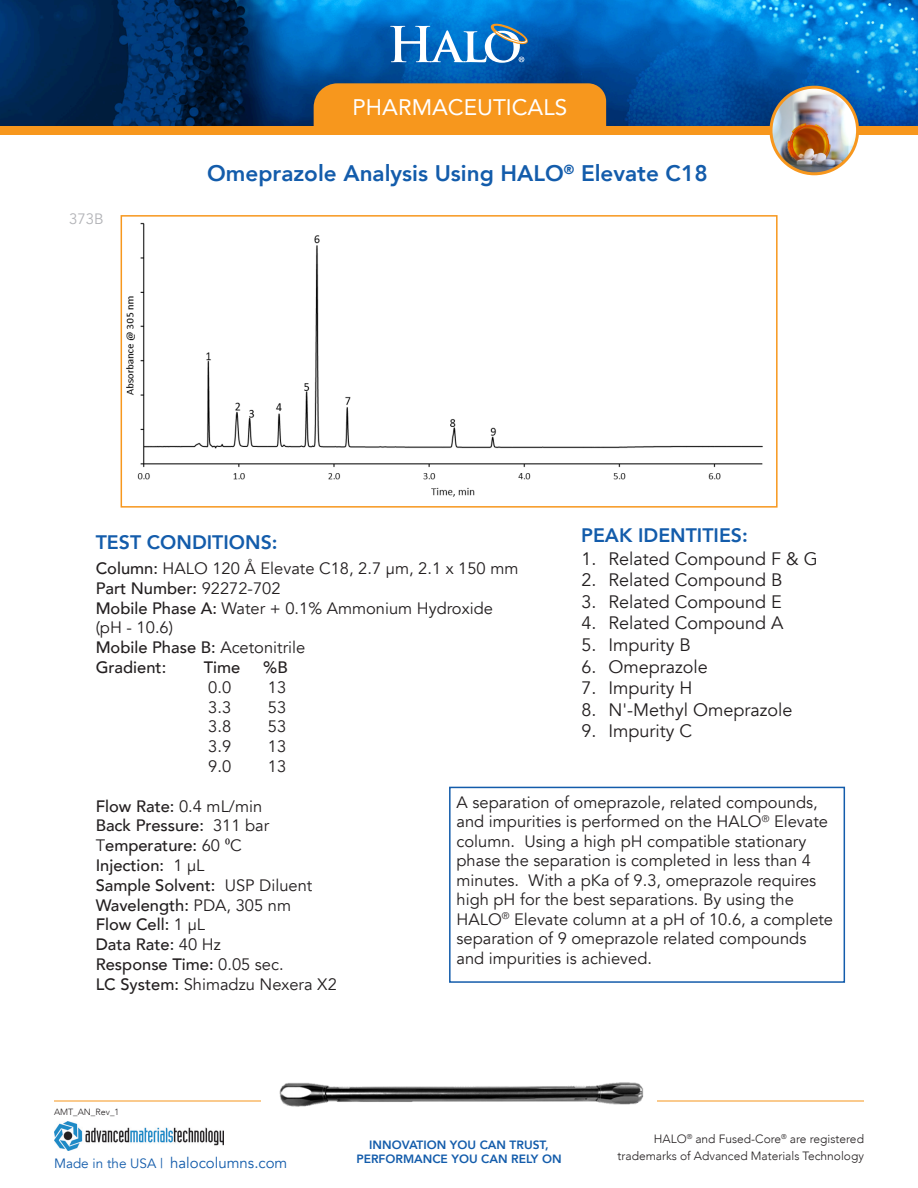
<style>
.page{position:relative;width:918px;height:1188px;background:#fff}
.page>*{position:absolute;margin:0;border:0;box-sizing:border-box;transform-origin:0 0}
.Headline{font:800 22.5px "Avenir";color:#135cab}
.t1{font:22.5px "Avenir";color:#fff}
.Headline-2{font:800 19.5px "Avenir";color:#135cab}
.t2{font:18px "Avenir";color:#231f20}
.t3{font:16.5px/19.5px "Avenir";color:#231f20}
.t4{font:500 16.5px "Avenir";color:#231f20}
.t5{font:15px "Avenir";color:#135cab}
.t6{font:15px "Avenir";color:#b2b3b7}
.t7{font:13.5px "Avenir";color:#135cab}
.t8{font:300 12px/16.5px "Avenir";color:#231f20;text-align:right}
.t9{font:800 12px "Avenir";color:#135cab}
.t10{font:300 9px "Avenir";color:#231f20}
.s1{font-weight:500}
.s2{font-weight:400}
.s3{font-family:"Minion Pro";font-weight:400}
</style>
<div class="page">
<img style="left:0;top:0;width:918px;height:126px">
<svg style="left:390px;top:22px;width:139px;height:41px"></svg>
<div style="left:0;top:126px;width:918px;height:9px;background:#f7971d"></div>
<div style="left:314px;top:83px;width:292px;height:43px;background:#f7971d"></div>
<img style="left:771px;top:87px;width:87px;height:87px;border-radius:43px">
<div style="left:770px;top:86px;width:89px;height:89px;border:3px solid #f7971d;border-radius:50%"></div>
<hr style="left:54px;top:1101px;width:810px;height:1px;background:#f7971d">
<div style="left:261px;top:1073px;width:396px;height:48px;background:#fff"></div>
<img style="left:279px;top:1082px;width:365px;height:25px">
<img style="left:54px;top:1121px;width:170px;height:30px">
<div style="left:449px;top:787px;width:396px;height:196px;border:2px solid #135cab"></div>
<img style="left:126px;top:222px;width:637px;height:275px">
<div style="left:121px;top:215px;width:657px;height:293px;border:2px solid #f7971d"></div>
<h1 class="t1" style="left:353px;top:89px;width:216px">PHARMACEUTICALS</h1>
<p class="t6" style="left:69px;top:210px;width:36px">373B</p>
<p class="Headline" style="left:207px;top:156px;width:502px">Omeprazole Analysis Using HALO<sup>®</sup> Elevate C18</p>
<p class="Headline-2" style="left:96px;top:527px;width:183px">TEST CONDITIONS:</p>
<p class="Headline-2" style="left:581px;top:520px;width:168px">PEAK IDENTITIES:</p>
<p class="t2" style="left:581px;top:548px;width:238px">1. Related Compound F &amp; G</p>
<p class="t2" style="left:581px;top:569px;width:203px">2. Related Compound B</p>
<p class="t2" style="left:581px;top:591px;width:202px">3. Related Compound E</p>
<p class="t2" style="left:581px;top:613px;width:204px">4. Related Compound A</p>
<p class="t2" style="left:581px;top:634px;width:111px">5. Impurity B</p>
<p class="t2" style="left:581px;top:656px;width:128px">6. Omeprazole</p>
<p class="t2" style="left:581px;top:677px;width:113px">7. Impurity H</p>
<p class="t2" style="left:581px;top:699px;width:213px">8. N'-Methyl Omeprazole</p>
<p class="t2" style="left:581px;top:721px;width:112px">9. Impurity C</p>
<p class="t3" style="left:96px;top:559px;width:424px"><span class="s1">Column:</span> HALO 120 Å Elevate C18, 2.7 µm, 2.1 x 150 mm</p>
<p class="t4" style="left:96px;top:574px;width:186px">Part Number: <span class="s2">92272-702</span></p>
<p class="t3" style="left:96px;top:598px;width:399px"><span class="s1">Mobile Phase A:</span> Water + 0.1% Ammonium Hydroxide</p>
<p class="t3" style="left:96px;top:618px;width:79px">(pH - 10.6)</p>
<p class="t4" style="left:96px;top:633px;width:211px">Mobile Phase B: <span class="s2">Acetonitrile</span></p>
<p class="t4" style="left:96px;top:653px;width:72px">Gradient:</p>
<p class="t4" style="left:204px;top:653px;width:38px">Time</p>
<p class="t4" style="left:263px;top:653px;width:26px">%B</p>
<p class="t3" style="left:208px;top:678px;width:24px">0.0</p>
<p class="t3" style="left:268px;top:678px;width:20px">13</p>
<p class="t3" style="left:208px;top:697px;width:24px">3.3</p>
<p class="t3" style="left:268px;top:697px;width:20px">53</p>
<p class="t3" style="left:208px;top:717px;width:24px">3.8</p>
<p class="t3" style="left:268px;top:717px;width:20px">53</p>
<p class="t3" style="left:208px;top:737px;width:24px">3.9</p>
<p class="t3" style="left:268px;top:737px;width:20px">13</p>
<p class="t3" style="left:208px;top:757px;width:24px">9.0</p>
<p class="t3" style="left:268px;top:757px;width:20px">13</p>
<p class="t4" style="left:96px;top:792px;width:168px">Flow Rate: <span class="s2">0.4 mL/min</span></p>
<p class="t4" style="left:96px;top:811px;width:175px">Back Pressure: <span class="s2">311 bar</span></p>
<p class="t4" style="left:96px;top:831px;width:148px"><span class="s2">T</span>emperature: <span class="s2">60</span> <span class="s3">⁰</span><span class="s2">C</span></p>
<p class="t4" style="left:96px;top:851px;width:110px">Injection: <span class="s2">1 µL</span></p>
<p class="t4" style="left:96px;top:871px;width:218px">Sample Solvent: <span class="s2">USP Diluent</span></p>
<p class="t4" style="left:96px;top:891px;width:197px">Wavelength: <span class="s2">PDA, 305 nm</span></p>
<p class="t4" style="left:96px;top:910px;width:111px">Flow Cell: <span class="s2">1 µL</span></p>
<p class="t4" style="left:96px;top:930px;width:127px">Data Rate: <span class="s2">40 Hz</span></p>
<p class="t4" style="left:96px;top:950px;width:189px">Response Time: <span class="s2">0.05 sec.</span></p>
<p class="t3" style="left:96px;top:975px;width:243px"><span class="s1">LC System:</span> Shimadzu Nexera X2</p>
<p class="t3" style="left:457px;top:793px;width:378px">A separation of omeprazole, related compounds, and impurities is performed on the HALO<sup>®</sup> Elevate column. Using a high pH compatible stationary phase the separation is completed in less than 4 minutes. With a pKa of 9.3, omeprazole requires high pH for the best separations. By using the HALO<sup>®</sup> Elevate column at a pH of 10.6, a complete separation of 9 omeprazole related compounds and impurities is achieved.</p>
<p class="t10" style="left:54px;top:1106px;width:67px">AMT_AN_Rev_1</p>
<p class="t9" style="left:369px;top:1135px;width:181px">INNOVATION YOU CAN TRUST,</p>
<p class="t7" style="left:54px;top:1156px;width:111px">Made in the USA |</p>
<p class="t9" style="left:356px;top:1150px;width:207px">PERFORMANCE YOU CAN RELY ON</p>
<p class="t5" style="left:170px;top:1154px;width:119px">halocolumns.com</p>
<p class="t8" style="left:617px;top:1131px;width:248px">HALO<sup>®</sup> and Fused-Core<sup>®</sup> are registered trademarks of Advanced Materials Technology</p>
</div>
